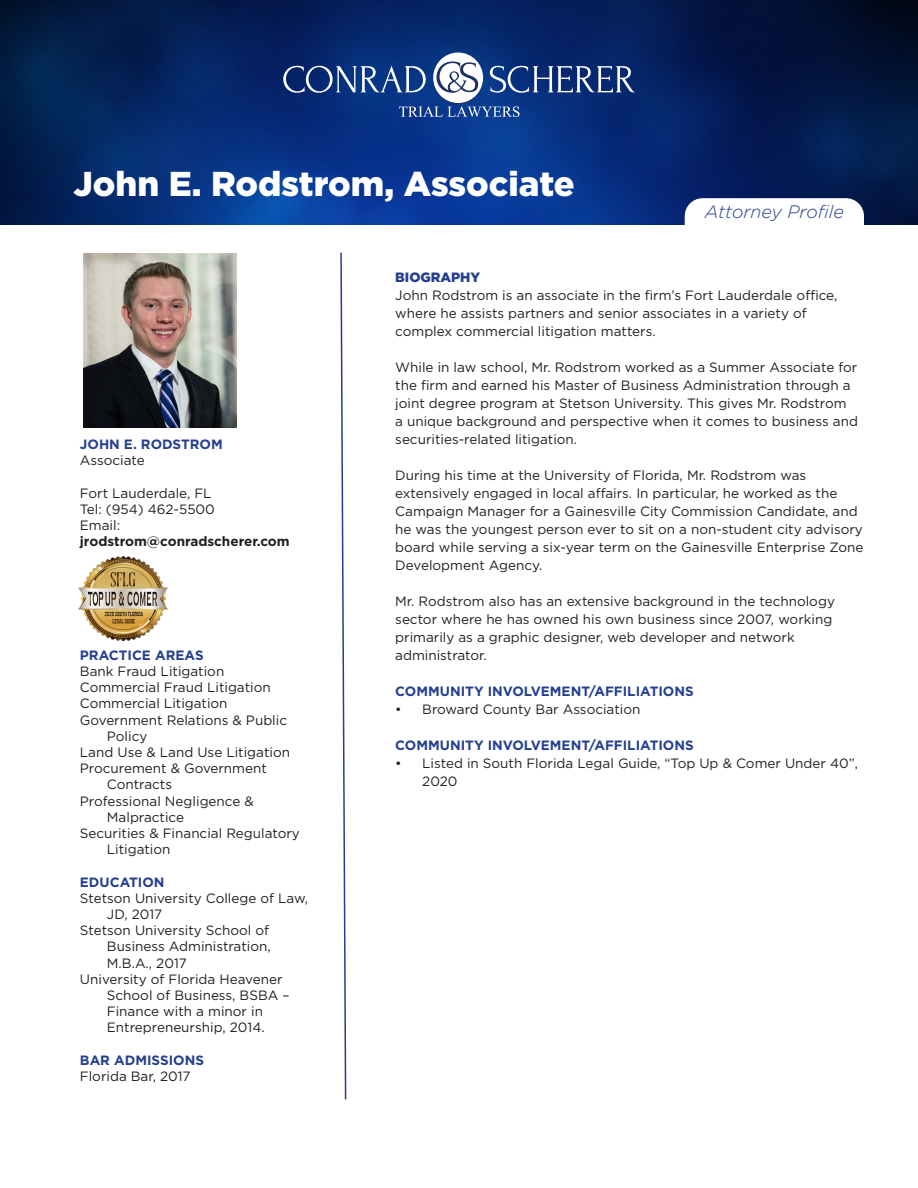
<style>
.page{position:relative;width:918px;height:1188px;background:#fff}
.page>*{position:absolute;margin:0;border:0;box-sizing:border-box;transform-origin:0 0}
.t1{font:900 34.5px "Gotham Pro";color:#fff}
.t2{font:italic 300 18px "Gotham";color:#253f8e}
.t3{font:13.5px/18px "Gotham Pro";color:#231f20}
.t4{font:13.5px/16.2px "Gotham";color:#231f20}
.t5{font:700 13.5px "Gotham Pro";color:#253f8e}
.t6{font:700 13.5px "Gotham";color:#253f8e}
.t7{font:700 13.5px "Gotham";color:#231f20}
.t8{font:900 13.5px "Gotham Pro";color:#253f8e}
</style>
<div class="page">
<img style="left:83px;top:253px;width:153px;height:174px">
<img style="left:0;top:0;width:918px;height:225px">
<svg style="left:283px;top:53px;width:352px;height:64px;background:#30518f"></svg>
<svg style="left:340px;top:252px;width:7px;height:848px"></svg>
<div style="left:685px;top:198px;width:179px;height:58px;background:#fff;border-radius:18px"></div>
<img style="left:79px;top:557px;width:88px;height:83px">
<p class="t1" style="left:73px;top:164px;width:503px">John E. Rodstrom, Associate</p>
<p class="t2" style="left:705px;top:200px;width:140px">Attorney Profile</p>
<p class="t6" style="left:80px;top:436px;width:144px">JOHN E. RODSTROM</p>
<p class="t4" style="left:80px;top:452px;width:66px">Associate</p>
<p class="t4" style="left:80px;top:485px;width:133px">Fort Lauderdale, FL</p>
<p class="t4" style="left:80px;top:501px;width:137px">Tel: (954) 462-5500</p>
<p class="t4" style="left:80px;top:517px;width:42px">Email:</p>
<p class="t7" style="left:80px;top:533px;width:211px">jrodstrom@conradscherer.com</p>
<p class="t6" style="left:80px;top:646px;width:125px">PRACTICE AREAS</p>
<p class="t4" style="left:80px;top:663px;width:146px">Bank Fraud Litigation</p>
<p class="t4" style="left:80px;top:679px;width:192px">Commercial Fraud Litigation</p>
<p class="t4" style="left:80px;top:695px;width:149px">Commercial Litigation</p>
<p class="t4" style="left:107px;top:712px;width:182px;text-indent:-27px">Government Relations &amp; Public<br>Policy</p>
<p class="t4" style="left:80px;top:744px;width:212px">Land Use &amp; Land Use Litigation</p>
<p class="t4" style="left:80px;top:760px;width:188px">Procurement &amp; Government</p>
<p class="t4" style="left:107px;top:776px;width:67px">Contracts</p>
<p class="t4" style="left:80px;top:793px;width:175px">Professional Negligence &amp;</p>
<p class="t4" style="left:107px;top:809px;width:79px">Malpractice</p>
<p class="t4" style="left:107px;top:825px;width:195px;text-indent:-27px">Securities &amp; Financial Regulatory<br>Litigation</p>
<p class="t6" style="left:80px;top:873px;width:86px">EDUCATION</p>
<p class="t4" style="left:107px;top:890px;width:203px;text-indent:-27px">Stetson University College of Law,<br>JD, 2017</p>
<p class="t4" style="left:80px;top:922px;width:191px">Stetson University School of</p>
<p class="t4" style="left:107px;top:938px;width:165px">Business Administration,<br>M.B.A., 2017</p>
<p class="t4" style="left:107px;top:971px;width:184px;text-indent:-27px">University of Florida Heavener<br>School of Business, BSBA –<br>Finance with a minor in</p>
<p class="t4" style="left:107px;top:1019px;width:159px">Entrepreneurship, 2014.</p>
<p class="t6" style="left:80px;top:1051px;width:126px">BAR ADMISSIONS</p>
<p class="t4" style="left:80px;top:1068px;width:112px">Florida Bar, 2017</p>
<p class="t8" style="left:395px;top:270px;width:87px">BIOGRAPHY</p>
<p class="t3" style="left:395px;top:286px;width:444px">John Rodstrom is an associate in the firm’s Fort Lauderdale office, where he assists partners and senior associates in a variety of complex commercial litigation matters.</p>
<p class="t3" style="left:395px;top:358px;width:464px">While in law school, Mr. Rodstrom worked as a Summer Associate for the firm and earned his Master of Business Administration through a joint degree program at Stetson University. This gives Mr. Rodstrom<br>a unique background and perspective when it comes to business and securities-related litigation.</p>
<p class="t3" style="left:395px;top:466px;width:470px">During his time at the University of Florida, Mr. Rodstrom was extensively engaged in local affairs. In particular, he worked as the Campaign Manager for a Gainesville City Commission Candidate, and he was the youngest person ever to sit on a non-student city advisory board while serving a six-year term on the Gainesville Enterprise Zone Development Agency.</p>
<p class="t3" style="left:395px;top:592px;width:441px">Mr. Rodstrom also has an extensive background in the technology sector where he has owned his own business since 2007, working primarily as a graphic designer, web developer and network administrator.</p>
<p class="t5" style="left:395px;top:684px;width:300px">COMMUNITY INVOLVEMENT/AFFILIATIONS</p>
<p class="t3" style="left:395px;top:700px;width:247px">• Broward County Bar Association</p>
<p class="t5" style="left:395px;top:738px;width:300px">COMMUNITY INVOLVEMENT/AFFILIATIONS</p>
<p class="t3" style="left:422px;top:754px;width:437px;text-indent:-27px">• Listed in South Florida Legal Guide, “Top Up &amp; Comer Under 40”,<br>2020</p>
</div>
